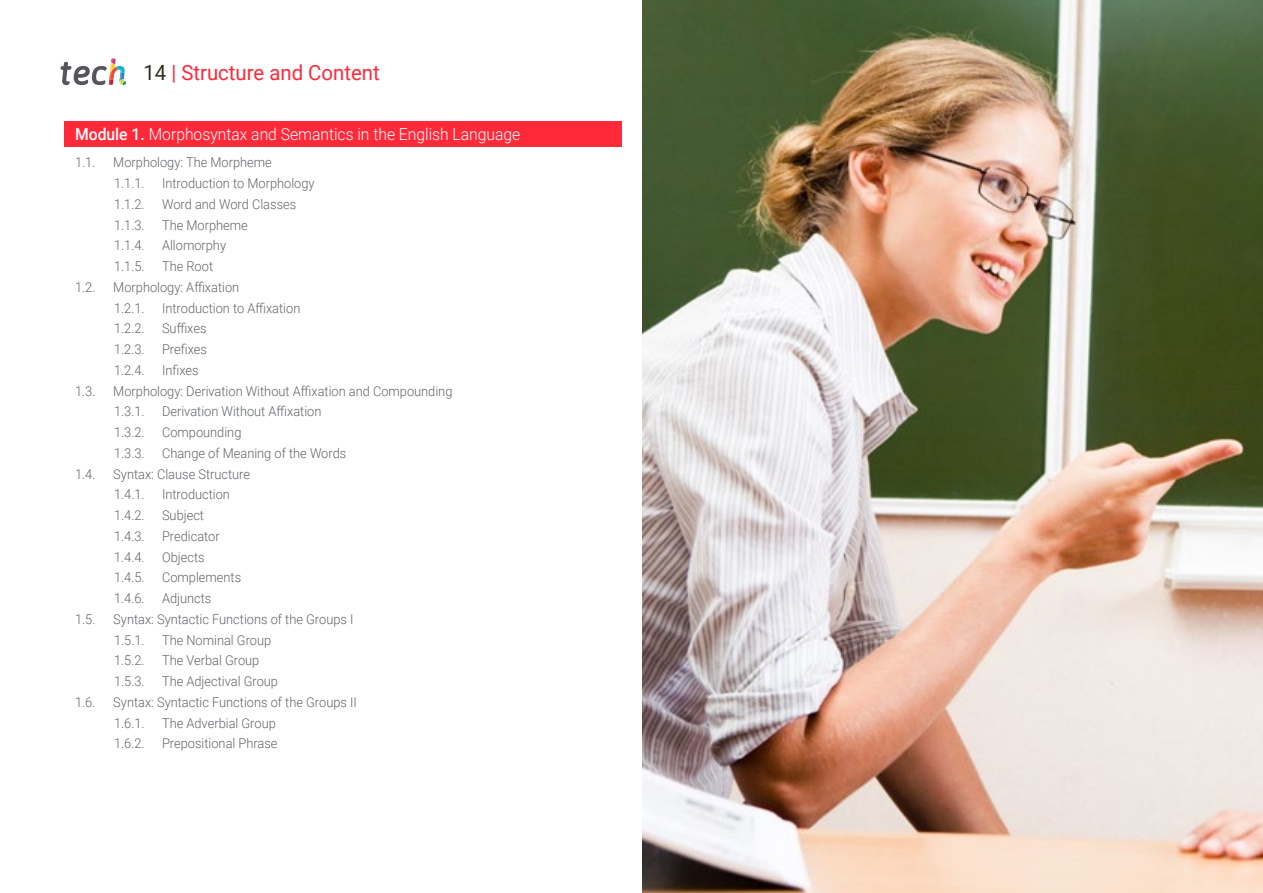
<style>
.page{position:relative;width:1263px;height:893px;background:#fff}
.page>*{position:absolute;margin:0;border:0;box-sizing:border-box;transform-origin:0 0}
.t1{font:21px "Roboto";color:#ff293a}
.t2{font:300 16.5px "Roboto";color:#fff;scale:.95 1}
.t3{font:300 13.5px/20.7px "Roboto";color:#61646a;scale:.95 1}
.s1{color:#312e20}
.s2{font-weight:500}
</style>
<div class="page">
<div style="left:64px;top:121px;width:557px;height:25px;background:#ff293a"></div>
<svg style="left:61px;top:58px;width:65px;height:28px"></svg>
<img style="left:642px;top:0;width:621px;height:893px">
<h1 class="t1" style="left:144px;top:57px;width:238px"><span class="s1">14</span> | Structure and Content</h1>
<p class="t2" style="left:75px;top:123px;width:470px"><span class="s2">Module 1.</span> Morphosyntax and Semantics in the English Language</p>
<p class="t3" style="left:75px;top:152px;width:23px">1.1.</p>
<p class="t3" style="left:113px;top:152px;width:168px">Morphology: The Morpheme<br>1.1.1.</p>
<p class="t3" style="left:162px;top:172px;width:162px">Introduction to Morphology</p>
<p class="t3" style="left:114px;top:193px;width:34px">1.1.2.</p>
<p class="t3" style="left:162px;top:193px;width:143px">Word and Word Classes</p>
<p class="t3" style="left:114px;top:214px;width:34px">1.1.3.</p>
<p class="t3" style="left:162px;top:214px;width:92px">The Morpheme</p>
<p class="t3" style="left:114px;top:235px;width:34px">1.1.4.</p>
<p class="t3" style="left:162px;top:235px;width:69px">Allomorphy</p>
<p class="t3" style="left:114px;top:255px;width:34px">1.1.5.</p>
<p class="t3" style="left:162px;top:255px;width:55px">The Root</p>
<p class="t3" style="left:75px;top:276px;width:23px">1.2.</p>
<p class="t3" style="left:113px;top:276px;width:134px">Morphology: Affixation<br>1.2.1.</p>
<p class="t3" style="left:162px;top:297px;width:147px">Introduction to Affixation</p>
<p class="t3" style="left:114px;top:318px;width:34px">1.2.2.</p>
<p class="t3" style="left:162px;top:318px;width:48px">Suffixes</p>
<p class="t3" style="left:114px;top:338px;width:34px">1.2.3.</p>
<p class="t3" style="left:162px;top:338px;width:49px">Prefixes</p>
<p class="t3" style="left:114px;top:359px;width:34px">1.2.4.</p>
<p class="t3" style="left:162px;top:359px;width:40px">Infixes</p>
<p class="t3" style="left:75px;top:380px;width:23px">1.3.</p>
<p class="t3" style="left:113px;top:380px;width:358px">Morphology: Derivation Without Affixation and Compounding<br>1.3.1.</p>
<p class="t3" style="left:162px;top:401px;width:169px">Derivation Without Affixation</p>
<p class="t3" style="left:114px;top:421px;width:34px">1.3.2.</p>
<p class="t3" style="left:162px;top:421px;width:85px">Compounding</p>
<p class="t3" style="left:114px;top:442px;width:34px">1.3.3.</p>
<p class="t3" style="left:162px;top:442px;width:195px">Change of Meaning of the Words</p>
<p class="t3" style="left:75px;top:463px;width:23px">1.4.</p>
<p class="t3" style="left:113px;top:463px;width:145px">Syntax: Clause Structure<br>1.4.1.</p>
<p class="t3" style="left:162px;top:484px;width:73px">Introduction</p>
<p class="t3" style="left:114px;top:504px;width:34px">1.4.2.</p>
<p class="t3" style="left:162px;top:504px;width:46px">Subject</p>
<p class="t3" style="left:114px;top:525px;width:34px">1.4.3.</p>
<p class="t3" style="left:162px;top:525px;width:62px">Predicator</p>
<p class="t3" style="left:114px;top:546px;width:34px">1.4.4.</p>
<p class="t3" style="left:162px;top:546px;width:46px">Objects</p>
<p class="t3" style="left:114px;top:567px;width:34px">1.4.5.</p>
<p class="t3" style="left:162px;top:567px;width:85px">Complements</p>
<p class="t3" style="left:114px;top:587px;width:34px">1.4.6.</p>
<p class="t3" style="left:162px;top:587px;width:53px">Adjuncts</p>
<p class="t3" style="left:75px;top:608px;width:23px">1.5.</p>
<p class="t3" style="left:113px;top:608px;width:254px">Syntax: Syntactic Functions of the Groups I<br>1.5.1.</p>
<p class="t3" style="left:162px;top:629px;width:116px">The Nominal Group</p>
<p class="t3" style="left:114px;top:650px;width:34px">1.5.2.</p>
<p class="t3" style="left:162px;top:650px;width:104px">The Verbal Group</p>
<p class="t3" style="left:114px;top:670px;width:34px">1.5.3.</p>
<p class="t3" style="left:162px;top:670px;width:124px">The Adjectival Group</p>
<p class="t3" style="left:75px;top:691px;width:23px">1.6.</p>
<p class="t3" style="left:113px;top:691px;width:258px">Syntax: Syntactic Functions of the Groups II<br>1.6.1.</p>
<p class="t3" style="left:162px;top:712px;width:121px">The Adverbial Group</p>
<p class="t3" style="left:114px;top:733px;width:34px">1.6.2.</p>
<p class="t3" style="left:162px;top:733px;width:123px">Prepositional Phrase</p>
</div>
